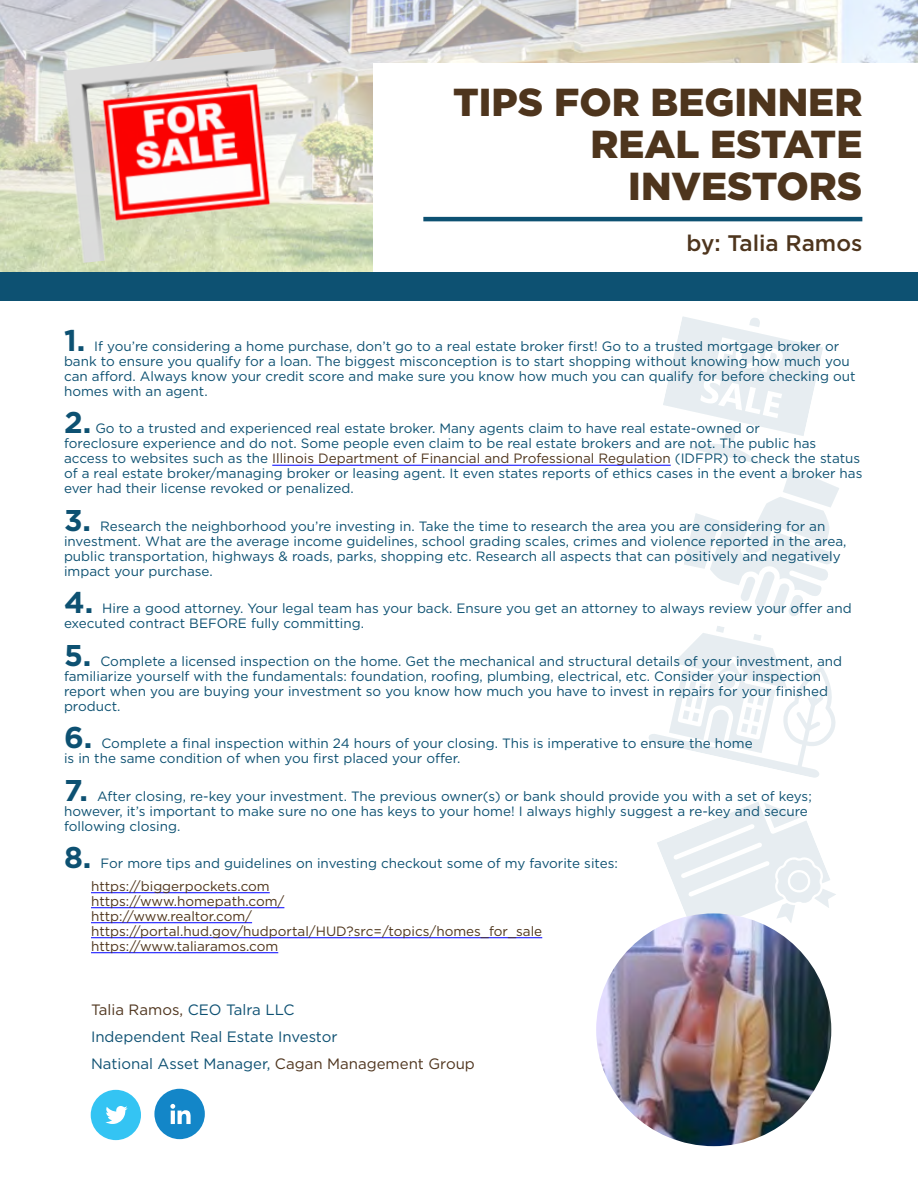
<style>
.page{position:relative;width:918px;height:1188px;background:#fff}
.page>*{position:absolute;margin:0;border:0;box-sizing:border-box;transform-origin:0 0}
.t1{font:900 39px/42px "Gotham HTF";color:#4e351d;text-align:right}
.t2{font:700 30px "Gotham HTF";color:#0d5172}
.t3{font:500 22.5px "Gotham HTF";color:#4e351d}
.t4{font:15px/27px "Gotham HTF";color:#0d5072}
.t5{font:13.5px/15px "Gotham HTF";color:#0d5172}
.t6{font:13.5px/15px "Gotham HTF";color:#4e351d}
.s1{color:#4e351d}
.s2{color:#4e341d}
</style>
<div class="page">
<svg style="left:657px;top:802px;width:179px;height:111px"></svg>
<svg style="left:649px;top:626px;width:187px;height:152px"></svg>
<svg style="left:663px;top:316px;width:176px;height:300px"></svg>
<img style="left:0;top:0;width:918px;height:272px">
<div style="left:374px;top:64px;width:544px;height:208px;background:#fff"></div>
<hr style="left:272px;top:465px;width:399px;height:1px;background:#00f">
<hr style="left:91px;top:892px;width:179px;height:1px;background:#00f">
<hr style="left:91px;top:907px;width:193px;height:1px;background:#00f">
<hr style="left:91px;top:922px;width:161px;height:1px;background:#00f">
<hr style="left:91px;top:937px;width:451px;height:1px;background:#00f">
<hr style="left:91px;top:952px;width:187px;height:1px;background:#00f">
<hr style="left:423px;top:217px;width:439px;height:4px;background:#0d5172">
<img style="left:23px;top:45px;width:311px;height:222px">
<img style="left:596px;top:913px;width:235px;height:233px">
<div style="left:91px;top:1090px;width:50px;height:50px;background:#34c4f3;border-radius:50%"></div>
<svg style="left:105px;top:1106px;width:23px;height:18px"></svg>
<div style="left:154px;top:1089px;width:51px;height:50px;background:#1386c8;border-radius:50%"></div>
<svg style="left:170px;top:1104px;width:21px;height:20px"></svg>
<div style="left:0;top:272px;width:918px;height:28px;background:#0d5172"></div>
<h1 class="t1" style="left:453px;top:80px;width:411px">TIPS FOR BEGINNER<br>REAL ESTATE<br>INVESTORS</h1>
<h3 class="t3" style="left:687px;top:231px;width:177px">by: Talia Ramos</h3>
<h2 class="t2" style="left:64px;top:323px;width:23px">1.</h2>
<p class="t5" style="left:64px;top:338px;width:793px;text-indent:30px">If you’re considering a home purchase, don’t go to a real estate broker first! Go to a trusted mortgage broker or bank to ensure you qualify for a loan. The biggest misconception is to start shopping without knowing how much you can afford. Always know your credit score and make sure you know how much you can qualify for before checking out homes with an agent.</p>
<h2 class="t2" style="left:64px;top:405px;width:29px">2.</h2>
<p class="t5" style="left:64px;top:421px;width:800px;text-indent:31px">Go to a trusted and experienced real estate broker. Many agents claim to have real estate-owned or<br>foreclosure experience and do not. Some people even claim to be real estate brokers and are not. The public has access to websites such as the <span class="s1">Illinois Department of Financial and Professional Regulation</span> (IDFPR) to check the status of a real estate broker/managing broker or leasing agent. It even states reports of ethics cases in the event a broker has ever had their license revoked or penalized.</p>
<h2 class="t2" style="left:64px;top:503px;width:29px">3.</h2>
<p class="t5" style="left:64px;top:518px;width:784px;text-indent:36px">Research the neighborhood you’re investing in. Take the time to research the area you are considering for an investment. What are the average income guidelines, school grading scales, crimes and violence reported in the area, public transportation, highways &amp; roads, parks, shopping etc. Research all aspects that can positively and negatively impact your purchase.</p>
<h2 class="t2" style="left:64px;top:585px;width:31px">4.</h2>
<p class="t5" style="left:64px;top:601px;width:789px;text-indent:38px">Hire a good attorney. Your legal team has your back. Ensure you get an attorney to always review your offer and executed contract BEFORE fully committing.</p>
<h2 class="t2" style="left:64px;top:638px;width:29px">5.</h2>
<p class="t5" style="left:64px;top:653px;width:780px;text-indent:36px">Complete a licensed inspection on the home. Get the mechanical and structural details of your investment, and familiarize yourself with the fundamentals: foundation, roofing, plumbing, electrical, etc. Consider your inspection report when you are buying your investment so you know how much you have to invest in repairs for your finished product.</p>
<h2 class="t2" style="left:64px;top:720px;width:30px">6.</h2>
<p class="t5" style="left:64px;top:736px;width:690px;text-indent:37px">Complete a final inspection within 24 hours of your closing. This is imperative to ensure the home is in the same condition of when you first placed your offer.</p>
<h2 class="t2" style="left:64px;top:773px;width:26px">7.</h2>
<p class="t5" style="left:64px;top:788px;width:749px;text-indent:33px">After closing, re-key your investment. The previous owner(s) or bank should provide you with a set of keys; however, it’s important to make sure no one has keys to your home! I always highly suggest a re-key and secure following closing.</p>
<h2 class="t2" style="left:64px;top:840px;width:29px">8.</h2>
<p class="t5" style="left:100px;top:856px;width:519px">For more tips and guidelines on investing checkout some of my favorite sites:</p>
<p class="t6" style="left:91px;top:878px;width:453px">https://biggerpockets.com<br>https://www.homepath.com/<br>http://www.realtor.com/ https://portal.hud.gov/hudportal/HUD?src=/topics/homes_for_sale https://www.taliaramos.com</p>
<p class="t4" style="left:91px;top:996px;width:385px"><span class="s2">Talia Ramos,</span> CEO Talra LLC<br>Independent Real Estate Investor<br>National Asset Manager, <span class="s2">Cagan Management Group</span></p>
</div>
